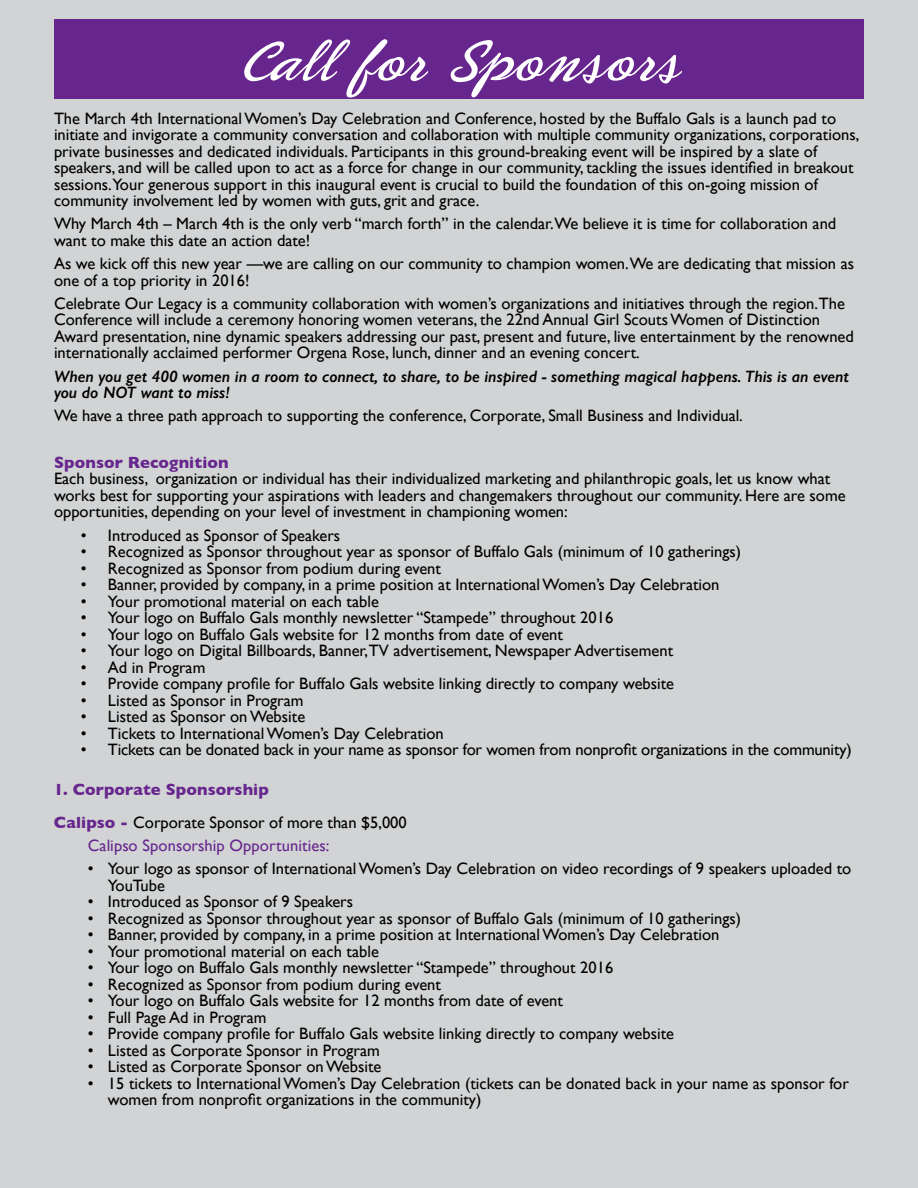
<style>
.page{position:relative;width:918px;height:1188px;background:#d1d3d4}
.page>*{position:absolute;margin:0;border:0;box-sizing:border-box;transform-origin:0 0}
.t1{font:60px "Phoenix Script FLF";color:#fff}
.t2{font:16.5px/16.5px "Gill Sans";color:#000}
.t3{font:italic 600 16.5px/16.5px "Gill Sans";color:#000}
.t4{font:16.5px "Gill Sans";letter-spacing:.005em;color:#67268e}
.t5{font:700 16.5px "Gill Sans";letter-spacing:.005em;color:#67268e}
.s1{font-weight:700;color:#67268e}
</style>
<div class="page">
<div style="left:54px;top:19px;width:810px;height:80px;background:#67268e"></div>
<h1 class="t1" style="left:238px;top:30px;width:444px">Call for Sponsors</h1>
<p class="t2" style="left:54px;top:110px;width:807px">The March 4th International Women’s Day Celebration and Conference, hosted by the Buffalo Gals is a launch pad to initiate and invigorate a community conversation and collaboration with multiple community organizations, corporations, private businesses and dedicated individuals. Participants in this ground-breaking event will be inspired by a slate of speakers, and will be called upon to act as a force for change in our community, tackling the issues identified in breakout sessions.Your generous support in this inaugural event is crucial to build the foundation of this on-going mission of community involvement led by women with guts, grit and grace.</p>
<p class="t2" style="left:54px;top:215px;width:784px">Why March 4th – March 4th is the only verb “march forth” in the calendar.We believe it is time for collaboration and want to make this date an action date!</p>
<p class="t2" style="left:54px;top:255px;width:802px">As we kick off this new year —we are calling on our community to champion women.We are dedicating that mission as one of a top priority in 2016!</p>
<p class="t2" style="left:54px;top:295px;width:801px">Celebrate Our Legacy is a community collaboration with women’s organizations and initiatives through the region.The Conference will include a ceremony honoring women veterans, the 22nd Annual Girl Scouts Women of Distinction Award presentation, nine dynamic speakers addressing our past, present and future, live entertainment by the renowned internationally acclaimed performer Orgena Rose, lunch, dinner and an evening concert.</p>
<p class="t3" style="left:54px;top:368px;width:797px">When you get 400 women in a room to connect, to share, to be inspired - something magical happens. This is an event you do NOT want to miss!</p>
<p class="t2" style="left:54px;top:407px;width:690px">We have a three path approach to supporting the conference, Corporate, Small Business and Individual.</p>
<p class="t5" style="left:54px;top:449px;width:176px">Sponsor Recognition</p>
<p class="t2" style="left:54px;top:470px;width:793px">Each business, organization or individual has their individualized marketing and philanthropic goals, let us know what works best for supporting your aspirations with leaders and changemakers throughout our community. Here are some opportunities, depending on your level of investment in championing women:</p>
<p class="t2" style="left:81px;top:527px;width:261px">• Introduced as Sponsor of Speakers</p>
<p class="t2" style="left:81px;top:543px;width:662px">• Recognized as Sponsor throughout year as sponsor of Buffalo Gals (minimum of 10 gatherings)</p>
<p class="t2" style="left:81px;top:560px;width:362px">• Recognized as Sponsor from podium during event</p>
<p class="t2" style="left:81px;top:576px;width:640px">• Banner, provided by company, in a prime position at International Women’s Day Celebration</p>
<p class="t2" style="left:81px;top:593px;width:299px">• Your promotional material on each table</p>
<p class="t2" style="left:81px;top:609px;width:534px">• Your logo on Buffalo Gals monthly newsletter “Stampede” throughout 2016</p>
<p class="t2" style="left:81px;top:626px;width:484px">• Your logo on Buffalo Gals website for 12 months from date of event</p>
<p class="t2" style="left:81px;top:642px;width:594px">• Your logo on Digital Billboards, Banner,TV advertisement, Newspaper Advertisement</p>
<p class="t2" style="left:81px;top:659px;width:126px">• Ad in Program</p>
<p class="t2" style="left:81px;top:675px;width:595px">• Provide company profile for Buffalo Gals website linking directly to company website</p>
<p class="t2" style="left:81px;top:692px;width:224px">• Listed as Sponsor in Program</p>
<p class="t2" style="left:81px;top:708px;width:226px">• Listed as Sponsor on Website</p>
<p class="t2" style="left:81px;top:725px;width:364px">• Tickets to International Women’s Day Celebration</p>
<p class="t2" style="left:81px;top:741px;width:772px">• Tickets can be donated back in your name as sponsor for women from nonprofit organizations in the community)</p>
<p class="t2" style="left:54px;top:773px;width:354px;line-height:33px"><span class="s1">1. Corporate Sponsorship<br>Calipso -</span> Corporate Sponsor of more than $5,000</p>
<p class="t4" style="left:88px;top:836px;width:243px">Calipso Sponsorship Opportunities:</p>
<p class="t2" style="left:108px;top:860px;width:745px;text-indent:-20px">• Your logo as sponsor of International Women’s Day Celebration on video recordings of 9 speakers uploaded to<br>YouTube</p>
<p class="t2" style="left:88px;top:893px;width:267px">• Introduced as Sponsor of 9 Speakers</p>
<p class="t2" style="left:88px;top:910px;width:655px">• Recognized as Sponsor throughout year as sponsor of Buffalo Gals (minimum of 10 gatherings)</p>
<p class="t2" style="left:88px;top:926px;width:633px">• Banner, provided by company, in a prime position at International Women’s Day Celebration</p>
<p class="t2" style="left:88px;top:943px;width:293px">• Your promotional material on each table</p>
<p class="t2" style="left:88px;top:959px;width:527px">• Your logo on Buffalo Gals monthly newsletter “Stampede” throughout 2016</p>
<p class="t2" style="left:88px;top:976px;width:355px">• Recognized as Sponsor from podium during event</p>
<p class="t2" style="left:88px;top:992px;width:477px">• Your logo on Buffalo Gals website for 12 months from date of event</p>
<p class="t2" style="left:88px;top:1009px;width:180px">• Full Page Ad in Program</p>
<p class="t2" style="left:88px;top:1025px;width:588px">• Provide company profile for Buffalo Gals website linking directly to company website</p>
<p class="t2" style="left:88px;top:1042px;width:294px">• Listed as Corporate Sponsor in Program</p>
<p class="t2" style="left:88px;top:1058px;width:295px">• Listed as Corporate Sponsor on Website</p>
<p class="t2" style="left:108px;top:1075px;width:742px;text-indent:-20px">• 15 tickets to International Women’s Day Celebration (tickets can be donated back in your name as sponsor for women from nonprofit organizations in the community)</p>
</div>
